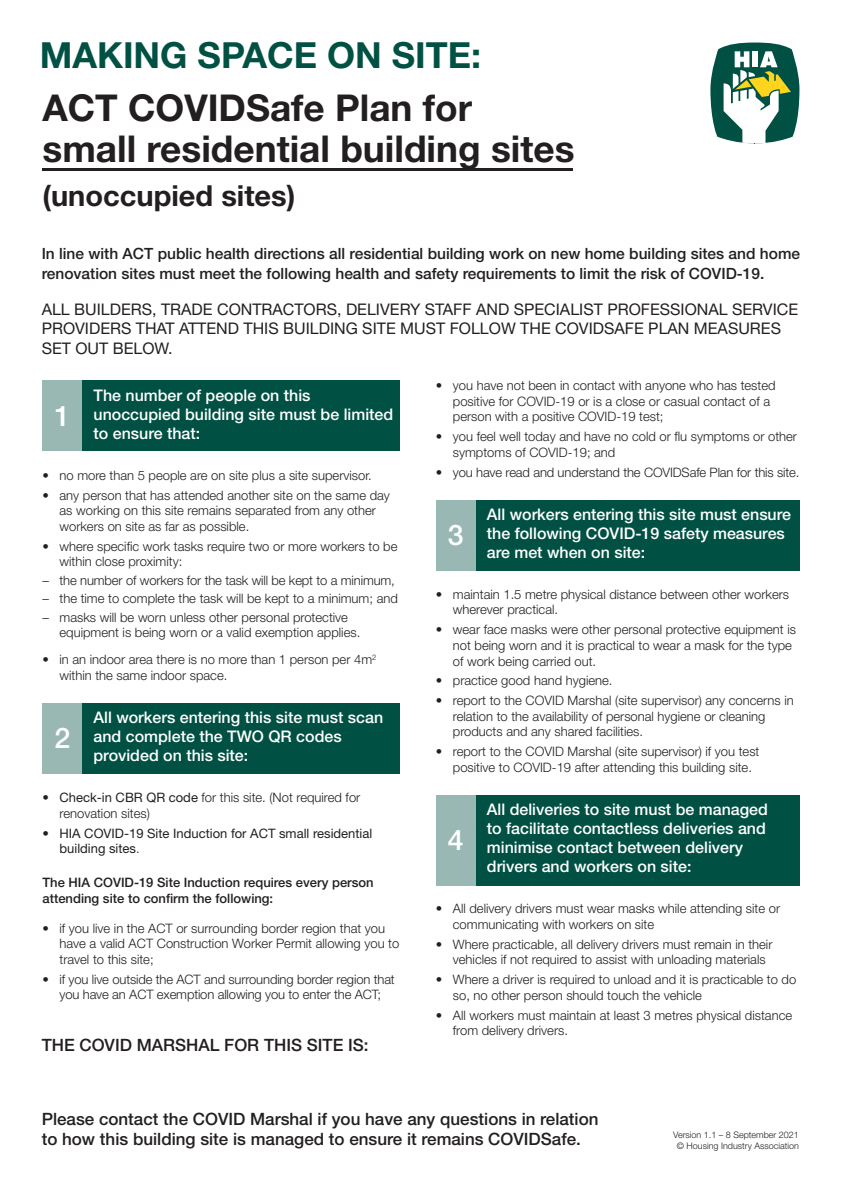
<style>
.page{position:relative;width:842px;height:1191px;background:#fff}
.page>*{position:absolute;margin:0;border:0;box-sizing:border-box;transform-origin:0 0}
.t1{font:700 37px/41px "Helvetica Neue LT Std";color:#231f20}
.t2{font:700 36px "Helvetica Neue LT Std";color:#005143}
.t3{font:700 29px "Helvetica Neue LT Std";color:#231f20}
.subs{font:500 28.4px "Helvetica Neue LT Std";color:#fff}
.body_copy{font:500 17px/20.4px "Helvetica Neue LT Std";color:#231f20}
.subs_copy{font:500 16px/19px "Helvetica Neue LT Std";color:#fff}
.body_copy-2{font:16px/19.2px "Helvetica Neue LT Std";color:#231f20}
.body_copy-3{font:500 15.5px/20.4px "Helvetica Neue LT Std";color:#231f20}
.body_copy-4{font:300 13px/15.6px "Helvetica Neue LT Std";color:#231f20}
.body_copy-5{font:500 13px/15.6px "Helvetica Neue LT Std";color:#231f20}
.body_copy-6{font:13px/15.6px "Helvetica Neue LT Std";color:#231f20}
.body_copy-7{font:300 9px/10.8px "Helvetica Neue LT Std";color:#231f20;text-align:center}
.s1{font-weight:400}
.s2{font-weight:300}
</style>
<div class="page">
<div style="left:71px;top:380px;width:329px;height:71px;background:#005143"></div>
<div style="left:464px;top:500px;width:335px;height:70px;background:#005143"></div>
<div style="left:71px;top:702px;width:329px;height:71px;background:#005143"></div>
<div style="left:464px;top:794px;width:335px;height:91px;background:#005143"></div>
<div style="left:43px;top:380px;width:39px;height:71px;background:#99b8b3"></div>
<div style="left:436px;top:500px;width:40px;height:70px;background:#99b8b3"></div>
<div style="left:43px;top:702px;width:39px;height:71px;background:#99b8b3"></div>
<div style="left:436px;top:794px;width:40px;height:91px;background:#99b8b3"></div>
<svg style="left:710px;top:43px;width:89px;height:100px"></svg>
<hr style="left:43px;top:168px;width:530px;height:3px;background:#231f20">
<p class="t2" style="left:40px;top:33px;width:443px">MAKING SPACE ON SITE:</p>
<p class="t1" style="left:43px;top:86px;width:533px">ACT COVIDSafe Plan for small residential building sites</p>
<p class="t3" style="left:43px;top:177px;width:254px">(unoccupied sites)</p>
<p class="body_copy-3" style="left:42px;top:243px;width:760px">In line with ACT public health directions all residential building work on new home building sites and home renovation sites must meet the following health and safety requirements to limit the risk of COVID-19.</p>
<p class="body_copy-2" style="left:42px;top:300px;width:758px">ALL BUILDERS, TRADE CONTRACTORS, DELIVERY STAFF AND SPECIALIST PROFESSIONAL SERVICE<br>PROVIDERS THAT ATTEND THIS BUILDING SITE MUST FOLLOW THE COVIDSAFE PLAN MEASURES<br>SET OUT BELOW.</p>
<p class="subs_copy" style="left:94px;top:385px;width:301px">The number of people on this unoccupied building site must be limited to ensure that:</p>
<p class="body_copy-4" style="left:43px;top:467px;width:331px">• no more than 5 people are on site plus a site supervisor.</p>
<p class="body_copy-4" style="left:60px;top:487px;width:332px;text-indent:-17px">• any person that has attended another site on the same day as working on this site remains separated from any other workers on site as far as possible.</p>
<p class="body_copy-4" style="left:60px;top:538px;width:339px;text-indent:-17px">• where specific work tasks require two or more workers to be within close proximity:</p>
<p class="body_copy-4" style="left:43px;top:572px;width:354px">– the number of workers for the task will be kept to a minimum,</p>
<p class="body_copy-4" style="left:43px;top:590px;width:357px">– the time to complete the task will be kept to a minimum; and</p>
<p class="body_copy-4" style="left:60px;top:609px;width:302px;text-indent:-17px">– masks will be worn unless other personal protective equipment is being worn or a valid exemption applies.</p>
<p class="body_copy-4" style="left:60px;top:651px;width:318px;text-indent:-17px">• in an indoor area there is no more than 1 person per 4m<sup>2 </sup>within the same indoor space.</p>
<p class="subs_copy" style="left:94px;top:707px;width:291px">All workers entering this site must scan and complete the TWO QR codes provided on this site:</p>
<p class="body_copy-4" style="left:60px;top:789px;width:302px;text-indent:-17px">• <span class="s1">Check-in CBR QR code</span> for this site. (Not required for renovation sites)</p>
<p class="body_copy-6" style="left:60px;top:825px;width:314px;text-indent:-17px"><span class="s2">•</span> HIA COVID-19 Site Induction for ACT small residential building sites<span class="s2">.</span></p>
<p class="body_copy-5" style="left:43px;top:874px;width:333px">The HIA COVID-19 Site Induction requires every person attending site to confirm the following:</p>
<p class="body_copy-4" style="left:60px;top:920px;width:341px;text-indent:-17px">• if you live in the ACT or surrounding border region that you have a valid ACT Construction Worker Permit allowing you to travel to this site;</p>
<p class="body_copy-4" style="left:43px;top:971px;width:354px;text-align:center">• if you live outside the ACT and surrounding border region that you have an ACT exemption allowing you to enter the ACT;</p>
<p class="subs" style="left:54px;top:398px;width:17px">1</p>
<p class="subs" style="left:54px;top:721px;width:17px">2</p>
<p class="body_copy" style="left:42px;top:1034px;width:328px">THE COVID MARSHAL FOR THIS SITE IS:</p>
<p class="body_copy-4" style="left:453px;top:377px;width:324px;text-indent:-17px">• you have not been in contact with anyone who has tested positive for COVID-19 or is a close or casual contact of a person with a positive COVID-19 test;</p>
<p class="body_copy-4" style="left:453px;top:428px;width:346px;text-indent:-17px">• you feel well today and have no cold or flu symptoms or other symptoms of COVID-19; and</p>
<p class="body_copy-4" style="left:436px;top:464px;width:365px">• you have read and understand the COVIDSafe Plan for this site.</p>
<p class="subs_copy" style="left:487px;top:504px;width:306px">All workers entering this site must ensure the following COVID-19 safety measures are met when on site:</p>
<p class="body_copy-4" style="left:453px;top:586px;width:338px;text-indent:-17px">• maintain 1.5 metre physical distance between other workers wherever practical.</p>
<p class="body_copy-4" style="left:453px;top:621px;width:345px;text-indent:-17px">• wear face masks were other personal protective equipment is not being worn and it is practical to wear a mask for the type of work being carried out.</p>
<p class="body_copy-4" style="left:436px;top:672px;width:178px">• practice good hand hygiene.</p>
<p class="body_copy-4" style="left:453px;top:692px;width:342px;text-indent:-17px">• report to the COVID Marshal (site supervisor) any concerns in relation to the availability of personal hygiene or cleaning products and any shared facilities.</p>
<p class="body_copy-4" style="left:453px;top:743px;width:308px;text-indent:-17px">• report to the COVID Marshal (site supervisor) if you test positive to COVID-19 after attending this building site.</p>
<p class="subs_copy" style="left:487px;top:799px;width:283px">All deliveries to site must be managed to facilitate contactless deliveries and minimise contact between delivery drivers and workers on site:</p>
<p class="body_copy-4" style="left:453px;top:900px;width:329px;text-indent:-17px">• All delivery drivers must wear masks while attending site or communicating with workers on site</p>
<p class="body_copy-4" style="left:453px;top:936px;width:321px;text-indent:-17px">• Where practicable, all delivery drivers must remain in their vehicles if not required to assist with unloading materials</p>
<p class="body_copy-4" style="left:453px;top:971px;width:345px;text-indent:-17px">• Where a driver is required to unload and it is practicable to do so, no other person should touch the vehicle</p>
<p class="body_copy-4" style="left:453px;top:1007px;width:341px;text-indent:-17px">• All workers must maintain at least 3 metres physical distance from delivery drivers.</p>
<p class="subs" style="left:448px;top:518px;width:17px">3</p>
<p class="subs" style="left:448px;top:823px;width:17px">4</p>
<p class="body_copy" style="left:42px;top:1108px;width:558px">Please contact the COVID Marshal if you have any questions in relation to how this building site is managed to ensure it remains COVIDSafe.</p>
<p class="body_copy-7" style="left:673px;top:1129px;width:127px">Version 1.1 – 8 September 2021 © Housing Industry Association</p>
</div>
